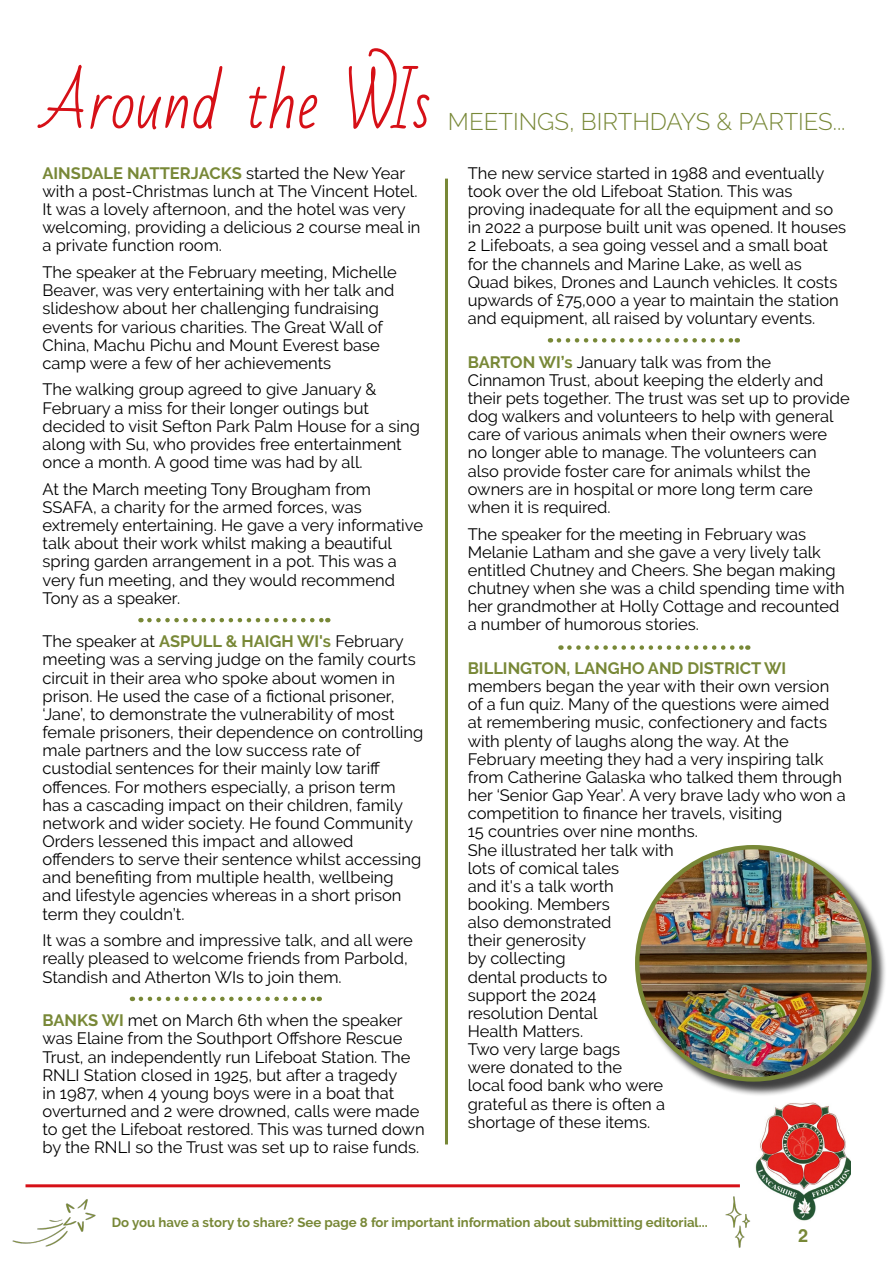
<style>
.page{position:relative;width:893px;height:1263px;background:#fff}
.page>*{position:absolute;margin:0;border:0;box-sizing:border-box;transform-origin:0 0}
.t1{font:64.5px "Bad Script";color:#d61017}
.t2{font:300 24px "Raleway";color:#788837}
.t3{font:700 18px "Helvetica";color:#788837}
.t4{font:16.5px/18.1px "Raleway";color:#000}
.t5{font:700 16.5px "Raleway";color:#788837}
.t6{font:700 13.2px "Raleway";color:#788837}
.s1{font-weight:700;color:#788837}
</style>
<div class="page">
<hr style="left:445px;top:179px;width:3px;height:965px;background:#788837">
<img style="left:755px;top:1102px;width:96px;height:119px">
<hr style="left:26px;top:1184px;width:714px;height:3px;background:#d61017">
<div style="left:637px;top:847px;width:249px;height:249px;background:#000;opacity:.75"></div>
<img style="left:637px;top:847px;width:232px;height:232px;border-radius:116px">
<svg style="left:559px;top:338px;width:179px;height:5px"></svg>
<img style="left:12px;top:1199px;width:84px;height:48px">
<img style="left:725px;top:1196px;width:26px;height:52px">
<svg style="left:149px;top:618px;width:179px;height:4px"></svg>
<svg style="left:569px;top:645px;width:179px;height:5px"></svg>
<svg style="left:141px;top:997px;width:179px;height:4px"></svg>
<h1 class="t1" style="left:43px;top:68px;width:390px">Around the WIs</h1>
<p class="t4" style="left:43px;top:164px;width:379px"><span class="s1">AINSDALE NATTERJACKS</span> started the New Year with a post-Christmas lunch at The Vincent Hotel.<br>It was a lovely afternoon, and the hotel was very welcoming, providing a delicious 2 course meal in a private function room.</p>
<p class="t4" style="left:43px;top:263px;width:356px">The speaker at the February meeting, Michelle Beaver, was very entertaining with her talk and slideshow about her challenging fundraising events for various charities. The Great Wall of China, Machu Pichu and Mount Everest base camp were a few of her achievements</p>
<p class="t4" style="left:43px;top:380px;width:379px">The walking group agreed to give January &amp; February a miss for their longer outings but decided to visit Sefton Park Palm House for a sing along with Su, who provides free entertainment once a month. A good time was had by all.</p>
<p class="t4" style="left:43px;top:480px;width:382px">At the March meeting Tony Brougham from SSAFA, a charity for the armed forces, was extremely entertaining. He gave a very informative talk about their work whilst making a beautiful spring garden arrangement in a pot. This was a very fun meeting, and they would recommend Tony as a speaker.</p>
<p class="t4" style="left:43px;top:632px;width:382px">The speaker at <span class="s1">ASPULL &amp; HAIGH WI's</span> February meeting was a serving judge on the family courts circuit in their area who spoke about women in prison. He used the case of a fictional prisoner, ‘Jane’, to demonstrate the vulnerability of most female prisoners, their dependence on controlling male partners and the low success rate of custodial sentences for their mainly low tariff offences. For mothers especially, a prison term has a cascading impact on their children, family network and wider society. He found Community Orders lessened this impact and allowed offenders to serve their sentence whilst accessing and benefiting from multiple health, wellbeing and lifestyle agencies whereas in a short prison term they couldn’t.</p>
<p class="t4" style="left:43px;top:931px;width:372px">It was a sombre and impressive talk, and all were really pleased to welcome friends from Parbold,<br>Standish and Atherton WIs to join them.</p>
<p class="t4" style="left:43px;top:1011px;width:384px"><span class="s1">BANKS WI</span> met on March 6th when the speaker was Elaine from the Southport Offshore Rescue Trust, an independently run Lifeboat Station. The RNLI Station closed in 1925, but after a tragedy<br>in 1987, when 4 young boys were in a boat that overturned and 2 were drowned, calls were made to get the Lifeboat restored. This was turned down by the RNLI so the Trust was set up to raise funds.</p>
<h2 class="t2" style="left:448px;top:107px;width:399px">MEETINGS, BIRTHDAYS &amp; PARTIES...</h2>
<p class="t4" style="left:468px;top:164px;width:380px">The new service started in 1988 and eventually took over the old Lifeboat Station. This was proving inadequate for all the equipment and so in 2022 a purpose built unit was opened. It houses 2 Lifeboats, a sea going vessel and a small boat for the channels and Marine Lake, as well as Quad bikes, Drones and Launch vehicles. It costs upwards of £75,000 a year to maintain the station and equipment, all raised by voluntary events.</p>
<p class="t4" style="left:468px;top:353px;width:384px"><span class="s1">BARTON WI’s</span> January talk was from the Cinnamon Trust, about keeping the elderly and their pets together. The trust was set up to provide dog walkers and volunteers to help with general care of various animals when their owners were no longer able to manage. The volunteers can also provide foster care for animals whilst the owners are in hospital or more long term care when it is required.</p>
<p class="t4" style="left:468px;top:525px;width:379px">The speaker for the meeting in February was Melanie Latham and she gave a very lively talk entitled Chutney and Cheers. She began making chutney when she was a child spending time with her grandmother at Holly Cottage and recounted a number of humorous stories.</p>
<p class="t5" style="left:468px;top:659px;width:320px">BILLINGTON, LANGHO AND DISTRICT WI</p>
<p class="t4" style="left:468px;top:677px;width:379px">members began the year with their own version of a fun quiz. Many of the questions were aimed at remembering music, confectionery and facts with plenty of laughs along the way. At the<br>February meeting they had a very inspiring talk from Catherine Galaska who talked them through her ‘Senior Gap Year’. A very brave lady who won a competition to finance her travels, visiting<br>15 countries over nine months.<br>She illustrated her talk with<br>lots of comical tales<br>and it's a talk worth<br>booking. Members<br>also demonstrated<br>their generosity<br>by collecting<br>dental products to<br>support the 2024<br>resolution Dental<br>Health Matters.<br>Two very large bags<br>were donated to the<br>local food bank who were<br>grateful as there is often a<br>shortage of these items.</p>
<p class="t6" style="left:112px;top:1214px;width:597px">Do you have a story to share? See page 8 for important information about submitting editorial...</p>
<p class="t3" style="left:798px;top:1225px;width:12px">2</p>
</div>
